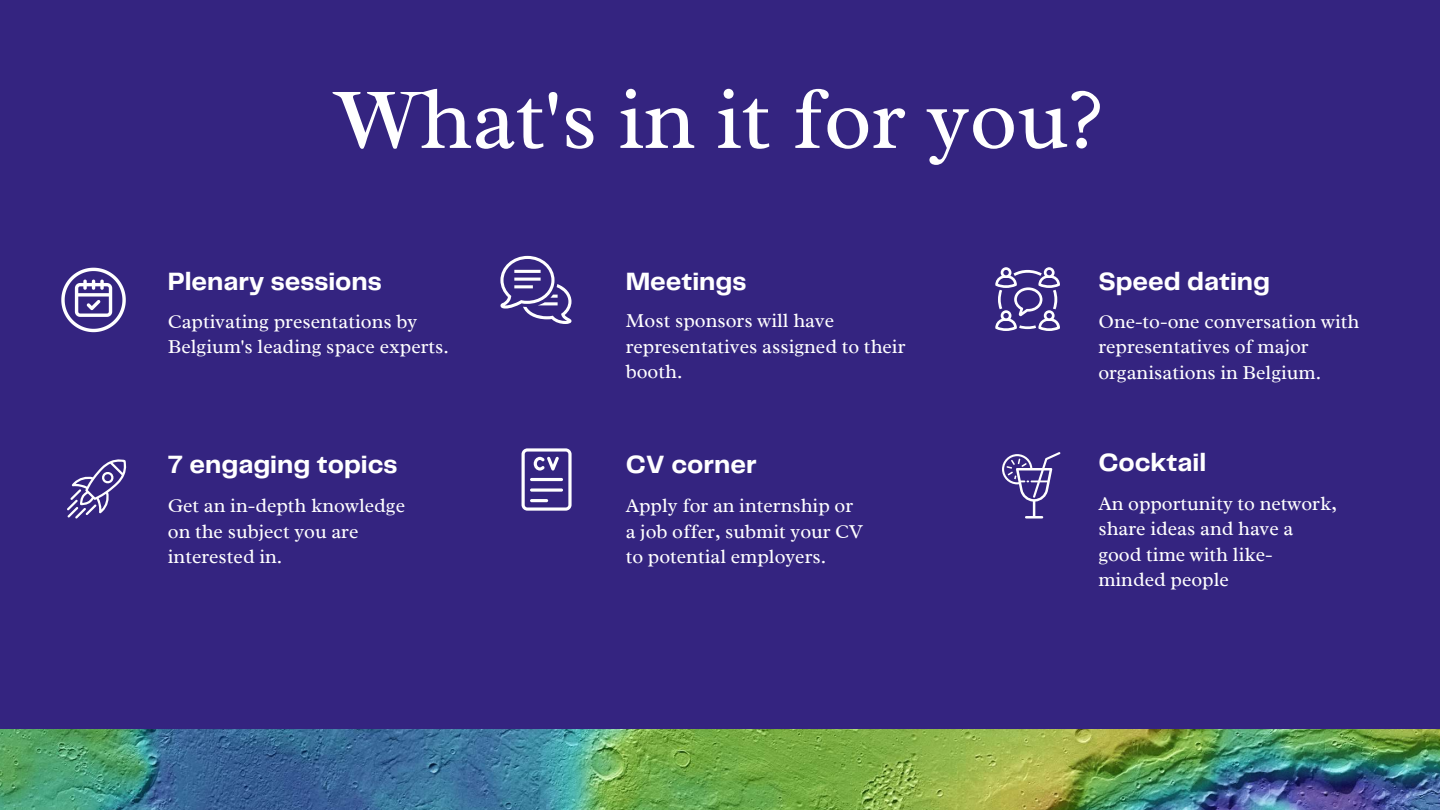
<style>
.page{position:relative;width:1440px;height:810px;background:#342480}
.page>*{position:absolute;margin:0;border:0;box-sizing:border-box;transform-origin:0 0}
.t1{font:88px "Radley";color:#fff}
.t2{font:700 26px "Telegraf";color:#fff}
.t3{font:20px/25.5px "Radley";color:#fff}
</style>
<div class="page">
<svg style="left:61px;top:268px;width:65px;height:64px"></svg>
<svg style="left:67px;top:459px;width:59px;height:60px"></svg>
<svg style="left:995px;top:267px;width:65px;height:64px"></svg>
<img style="left:0;top:729px;width:1440px;height:81px">
<svg style="left:522px;top:449px;width:50px;height:62px"></svg>
<hr style="left:530px;top:478px;width:33px;height:3px;background:#fff;border-radius:2px">
<svg style="left:530px;top:488px;width:33px;height:4px"></svg>
<hr style="left:530px;top:499px;width:18px;height:3px;background:#fff;border-radius:2px">
<svg style="left:1002px;top:452px;width:59px;height:67px"></svg>
<svg style="left:500px;top:256px;width:72px;height:68px"></svg>
<h1 class="t1" style="left:337px;top:63px;width:768px">What's in it for you?</h1>
<h2 class="t2" style="left:168px;top:271px;width:215px">Plenary sessions</h2>
<p class="t3" style="left:168px;top:308px;width:283px">Captivating presentations by<br>Belgium's leading space experts.</p>
<h2 class="t2" style="left:168px;top:454px;width:231px">7 engaging topics</h2>
<p class="t3" style="left:168px;top:493px;width:239px">Get an in-depth knowledge on the subject you are interested in.</p>
<h2 class="t2" style="left:626px;top:270px;width:122px">Meetings</h2>
<p class="t3" style="left:626px;top:308px;width:281px">Most sponsors will have representatives assigned to their booth.</p>
<h2 class="t2" style="left:626px;top:453px;width:133px">CV corner</h2>
<p class="t3" style="left:626px;top:493px;width:239px">Apply for an internship or a job offer, submit your CV to potential employers.</p>
<h2 class="t2" style="left:1098px;top:271px;width:173px">Speed dating</h2>
<p class="t3" style="left:1098px;top:308px;width:263px">One-to-one conversation with representatives of major organisations in Belgium.</p>
<h2 class="t2" style="left:1098px;top:451px;width:109px">Cocktail</h2>
<p class="t3" style="left:1098px;top:490px;width:240px">An opportunity to network, share ideas and have a good time with like&shy;minded people</p>
</div>
